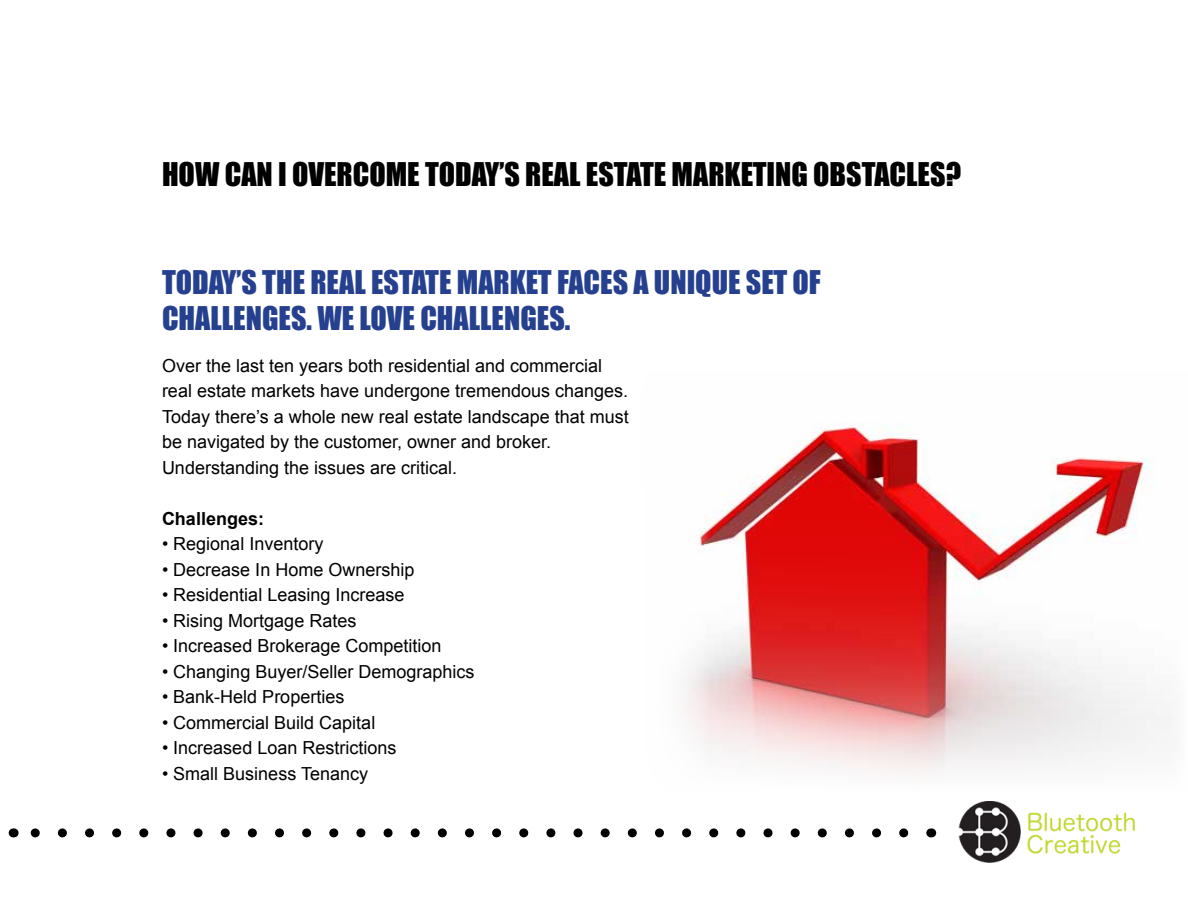
<style>
.page{position:relative;width:1188px;height:918px;background:#fff}
.page>*{position:absolute;margin:0;border:0;box-sizing:border-box;transform-origin:0 0}
.t1{font:30px/36px "Impact";color:#25408f}
.t2{font:30px "Impact";color:#000}
.t3{font:18px/25.5px "Arial";color:#000}
.t4{font:700 18px "Arial";color:#000}
</style>
<div class="page">
<img style="left:684px;top:423px;width:488px;height:351px">
<img style="left:958px;top:801px;width:177px;height:62px">
<svg style="left:30px;top:828px;width:874px;height:9px"></svg>
<h1 class="t2" style="left:162px;top:151px;width:801px">HOW CAN I OVERCOME TODAY’S REAL ESTATE MARKETING OBSTACLES?</h1>
<h1 class="t1" style="left:162px;top:263px;width:660px">TODAY’S THE REAL ESTATE MARKET FACES A UNIQUE SET OF<br>CHALLENGES. WE LOVE CHALLENGES.</h1>
<p class="t3" style="left:162px;top:353px;width:468px">Over the last ten years both residential and commercial real estate markets have undergone tremendous changes.<br>Today there’s a whole new real estate landscape that must be navigated by the customer, owner and broker.<br>Understanding the issues are critical.</p>
<p class="t4" style="left:162px;top:507px;width:104px">Challenges:</p>
<p class="t3" style="left:162px;top:531px;width:163px">• Regional Inventory</p>
<p class="t3" style="left:162px;top:557px;width:254px">• Decrease In Home Ownership</p>
<p class="t3" style="left:162px;top:582px;width:244px">• Residential Leasing Increase</p>
<p class="t3" style="left:162px;top:608px;width:196px">• Rising Mortgage Rates</p>
<p class="t3" style="left:162px;top:633px;width:281px">• Increased Brokerage Competition</p>
<p class="t3" style="left:162px;top:659px;width:314px">• Changing Buyer/Seller Demographics</p>
<p class="t3" style="left:162px;top:684px;width:184px">• Bank-Held Properties</p>
<p class="t3" style="left:162px;top:710px;width:215px">• Commercial Build Capital</p>
<p class="t3" style="left:162px;top:735px;width:236px">• Increased Loan Restrictions</p>
<p class="t3" style="left:162px;top:761px;width:208px">• Small Business Tenancy</p>
</div>
